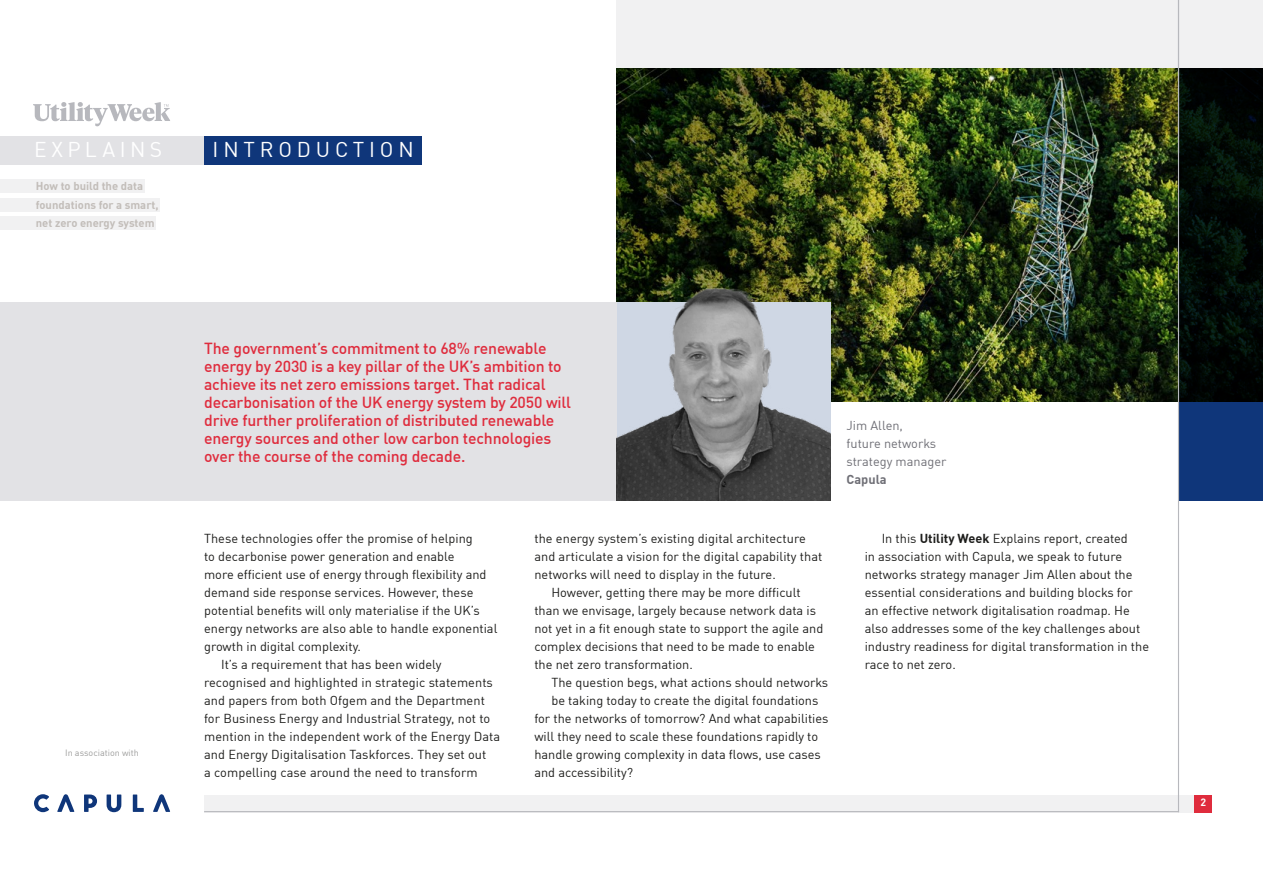
<style>
.page{position:relative;width:1263px;height:893px;background:#fff}
.page>*{position:absolute;margin:0;border:0;box-sizing:border-box;transform-origin:0 0}
.t1{font:21px "DIN Offc";letter-spacing:.23em;color:#fff}
.t2{font:500 15.75px/18px "DIN Offc";letter-spacing:-.01em;color:#df2c3d}
.t3{font:12.75px/18px "DIN Offc";color:#1d1d1b}
.t4{font:12.75px/18px "DIN Offc";color:#6f6f76}
.t5{font:700 12.75px "DIN Offc";color:#6f6f76}
.t6{font:700 11.25px/18.6px "DIN Offc";color:#c2bdb9}
.t7{font:700 10.5px "DIN Offc";color:#fff}
.t8{font:9px "DIN Offc";color:#9d9d9c}
.s1{font-weight:700}
</style>
<div class="page">
<svg style="left:95px;top:164px;width:174px;height:20px"></svg>
<svg style="left:33px;top:102px;width:137px;height:24px"></svg>
<div style="left:0;top:179px;width:144px;height:14px;background:#f1f1f2"></div>
<div style="left:0;top:198px;width:160px;height:14px;background:#f1f1f2"></div>
<div style="left:0;top:216px;width:156px;height:14px;background:#f1f1f2"></div>
<svg style="left:107px;top:794px;width:14px;height:18px"></svg>
<svg style="left:133px;top:794px;width:11px;height:18px"></svg>
<svg style="left:57px;top:794px;width:17px;height:18px"></svg>
<svg style="left:34px;top:794px;width:15px;height:18px"></svg>
<svg style="left:153px;top:794px;width:17px;height:18px"></svg>
<svg style="left:84px;top:794px;width:13px;height:18px"></svg>
<div style="left:0;top:136px;width:204px;height:28px;background:#e2e2e5"></div>
<img style="left:617px;top:67px;width:561px;height:334px">
<div style="left:0;top:302px;width:617px;height:199px;background:#e2e2e5"></div>
<svg style="left:1179px;top:67px;width:84px;height:434px;background:#051521"></svg>
<div style="left:617px;top:0;width:646px;height:67px;background:#f1f1f2"></div>
<div style="left:204px;top:136px;width:218px;height:28px;background:#0f367a"></div>
<img style="left:617px;top:275px;width:214px;height:226px">
<div style="left:204px;top:795px;width:974px;height:17px;background:#f1f1f2"></div>
<div style="left:1178px;top:795px;width:34px;height:17px;background:#f1f1f2"></div>
<div style="left:1195px;top:795px;width:17px;height:17px;background:#df2c3d"></div>
<hr style="left:204px;top:811px;width:975px;height:1px;background:#b7b8bd">
<hr style="left:1178px;top:0;width:1px;height:812px;background:#b7b8bd">
<h1 class="t1" style="left:34px;top:136px;width:130px">EXPLAINS</h1>
<p class="t6" style="left:36px;top:176px;width:124px">How to build the data foundations for a smart, net zero energy system</p>
<h1 class="t1" style="left:213px;top:136px;width:203px">INTRODUCTION</h1>
<p class="t8" style="left:65px;top:747px;width:75px">In association with</p>
<p class="t2" style="left:204px;top:338px;width:369px">The government’s commitment to 68% renewable energy by 2030 is a key pillar of the UK’s ambition to achieve its net zero emissions target. That radical decarbonisation of the UK energy system by 2050 will drive further proliferation of distributed renewable energy sources and other low carbon technologies over the course of the coming decade.</p>
<p class="t3" style="left:204px;top:529px;width:270px">These technologies offer the promise of helping</p>
<p class="t3" style="left:204px;top:547px;width:252px">to decarbonise power generation and enable</p>
<p class="t3" style="left:204px;top:565px;width:284px">more efficient use of energy through flexibility and</p>
<p class="t3" style="left:204px;top:583px;width:271px">demand side response services. However, these</p>
<p class="t3" style="left:204px;top:601px;width:277px">potential benefits will only materialise if the UK’s</p>
<p class="t3" style="left:204px;top:619px;width:295px">energy networks are also able to handle exponential</p>
<p class="t3" style="left:204px;top:637px;width:158px">growth in digital complexity.</p>
<p class="t3" style="left:221px;top:655px;width:222px">It’s a requirement that has been widely</p>
<p class="t3" style="left:204px;top:673px;width:290px">recognised and highlighted in strategic statements</p>
<p class="t3" style="left:204px;top:691px;width:282px">and papers from both Ofgem and the Department</p>
<p class="t3" style="left:204px;top:709px;width:288px">for Business Energy and Industrial Strategy, not to</p>
<p class="t3" style="left:204px;top:727px;width:297px">mention in the independent work of the Energy Data</p>
<p class="t3" style="left:204px;top:745px;width:284px">and Energy Digitalisation Taskforces. They set out</p>
<p class="t3" style="left:204px;top:763px;width:275px">a compelling case around the need to transform</p>
<p class="t3" style="left:534px;top:529px;width:273px">the energy system’s existing digital architecture</p>
<p class="t3" style="left:534px;top:547px;width:290px">and articulate a vision for the digital capability that</p>
<p class="t3" style="left:534px;top:565px;width:243px">networks will need to display in the future.</p>
<p class="t3" style="left:551px;top:583px;width:251px">However, getting there may be more difficult</p>
<p class="t3" style="left:534px;top:601px;width:283px">than we envisage, largely because network data is</p>
<p class="t3" style="left:534px;top:619px;width:290px">not yet in a fit enough state to support the agile and</p>
<p class="t3" style="left:534px;top:637px;width:282px">complex decisions that need to be made to enable</p>
<p class="t3" style="left:534px;top:655px;width:160px">the net zero transformation.</p>
<p class="t3" style="left:551px;top:673px;width:278px">The question begs, what actions should networks</p>
<p class="t3" style="left:551px;top:691px;width:269px">be taking today to create the digital foundations</p>
<p class="t3" style="left:534px;top:709px;width:296px">for the networks of tomorrow? And what capabilities</p>
<p class="t3" style="left:534px;top:727px;width:285px">will they need to scale these foundations rapidly to</p>
<p class="t3" style="left:534px;top:745px;width:288px">handle growing complexity in data flows, use cases</p>
<p class="t3" style="left:534px;top:763px;width:100px">and accessibility?</p>
<p class="t4" style="left:846px;top:416px;width:101px">Jim Allen,<br>future networks strategy manager</p>
<p class="t5" style="left:846px;top:471px;width:42px">Capula</p>
<p class="t3" style="left:865px;top:529px;width:286px;text-indent:17px">In this <span class="s1">Utility Week</span> Explains report, created<br>in association with Capula, we speak to future networks strategy manager Jim Allen about the essential considerations and building blocks for an effective network digitalisation roadmap. He also addresses some of the key challenges about industry readiness for digital transformation in the race to net zero.</p>
<p class="t7" style="left:1200px;top:796px;width:7px">2</p>
</div>
